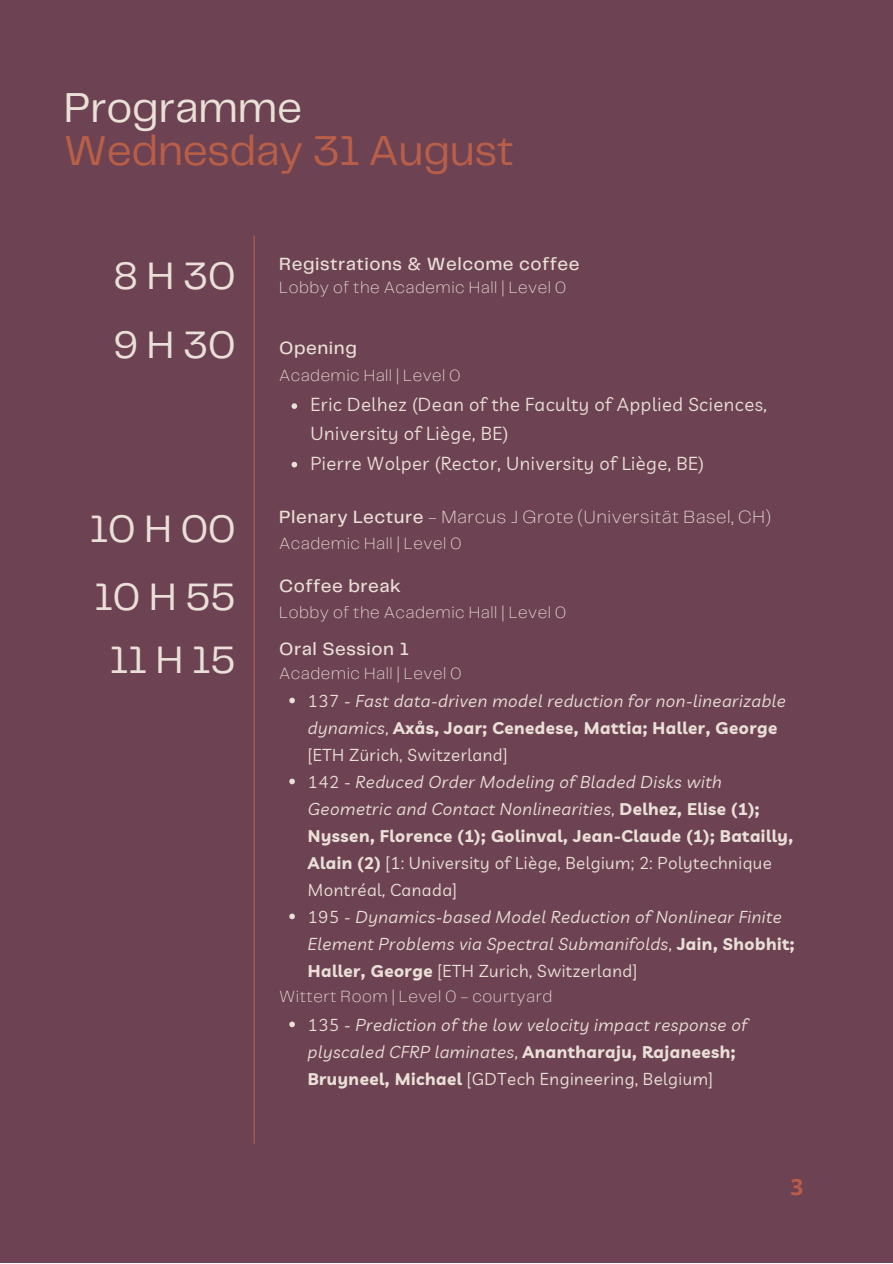
<style>
.page{position:relative;width:893px;height:1264px;background:#fff}
.page>*{position:absolute;margin:0;border:0;box-sizing:border-box;transform-origin:0 0}
.t1{font:43.5px "Telegraf";letter-spacing:-.01em;color:#b95e47}
.t2{font:43.5px "Telegraf";letter-spacing:-.01em;color:#eae0d7}
.t3{font:39.75px/68.2px "Telegraf";color:#eae0d7}
.t4{font:39.75px/69.3px "Telegraf";letter-spacing:.225em;color:#eae0d7}
.t5{font:700 22.5px "Open Sans";color:#b95e47}
.t6{font:18.3px/29.2px "Livvic";letter-spacing:.03em;color:#eae0d7}
.t7{font:500 18.3px "Telegraf";letter-spacing:.03em;color:#eae0d7}
.t8{font:200 18.3px "Telegraf";letter-spacing:.03em;color:#eae0d7}
.t9{font:italic 16.8px/27px "Livvic";letter-spacing:.03em;color:#eae0d7}
.t10{font:200 16.8px "Telegraf";letter-spacing:.03em;color:#eae0d7}
.s1{font-weight:500}
.s2{font-style:normal}
.s3{font-weight:700;font-style:normal}
</style>
<div class="page">
<div style="left:0;top:0;width:892px;height:1262px;background:#6d4353"></div>
<hr style="left:253px;top:236px;width:2px;height:907px;background:#b95e47">
<svg style="left:291px;top:403px;width:6px;height:6px"></svg>
<svg style="left:291px;top:462px;width:6px;height:5px"></svg>
<svg style="left:289px;top:697px;width:6px;height:6px"></svg>
<svg style="left:289px;top:778px;width:6px;height:6px"></svg>
<svg style="left:289px;top:913px;width:6px;height:6px"></svg>
<svg style="left:289px;top:1021px;width:6px;height:6px"></svg>
<h1 class="t2" style="left:64px;top:89px;width:240px">Programme</h1>
<h1 class="t1" style="left:64px;top:132px;width:451px">Wednesday 31 August</h1>
<h2 class="t4" style="left:113px;top:243px;width:124px">8H30<br>9H30</h2>
<h2 class="t3" style="left:89px;top:497px;width:148px">10 H 00<br>10 H 55</h2>
<h2 class="t3" style="left:109px;top:628px;width:128px">11 H 15</h2>
<p class="t7" style="left:279px;top:256px;width:302px">Registrations &amp; Welcome coffee</p>
<p class="t10" style="left:279px;top:280px;width:288px">Lobby of the Academic Hall | Level 0</p>
<p class="t7" style="left:279px;top:340px;width:79px">Opening</p>
<p class="t10" style="left:279px;top:368px;width:183px">Academic Hall | Level 0</p>
<p class="t6" style="left:310px;top:389px;width:458px">Eric Delhez (Dean of the Faculty of Applied Sciences,<br>University of Liège, BE)<br>Pierre Wolper (Rector, University of Liège, BE)</p>
<p class="t8" style="left:279px;top:509px;width:493px"><span class="s1">Plenary Lecture</span> - Marcus J Grote (Universität Basel, CH)</p>
<p class="t10" style="left:279px;top:536px;width:184px">Academic Hall | Level 0</p>
<p class="t7" style="left:279px;top:578px;width:123px">Coffee break</p>
<p class="t10" style="left:279px;top:605px;width:288px">Lobby of the Academic Hall | Level 0</p>
<p class="t7" style="left:279px;top:641px;width:131px">Oral Session 1</p>
<p class="t9" style="left:308px;top:686px;width:488px"><span class="s2">137 -</span> Fast data-driven model reduction for non-linearizable dynamics<span class="s2">,</span> <span class="s3">Axås, Joar; Cenedese, Mattia; Haller, George </span><span class="s2">[ETH Zürich, Switzerland]<br>142 -</span> Reduced Order Modeling of Bladed Disks with Geometric and Contact Nonlinearities<span class="s2">,</span> <span class="s3">Delhez, Elise (1); Nyssen, Florence (1); Golinval, Jean-Claude (1); Batailly, Alain (2)</span> <span class="s2">[1: University of Liège, Belgium; 2: Polytechnique Montréal, Canada]<br>195 -</span> Dynamics-based Model Reduction of Nonlinear Finite Element Problems via Spectral Submanifolds<span class="s2">,</span> <span class="s3">Jain, Shobhit; Haller, George</span> <span class="s2">[ETH Zurich, Switzerland]</span></p>
<p class="t9" style="left:308px;top:1010px;width:441px"><span class="s2">135 -</span> Prediction of the low velocity impact response of plyscaled CFRP laminates<span class="s2">,</span> <span class="s3">Anantharaju, Rajaneesh;<br>Bruyneel, Michael</span> <span class="s2">[GDTech Engineering, Belgium]</span></p>
<p class="t10" style="left:279px;top:665px;width:184px">Academic Hall | Level 0</p>
<p class="t10" style="left:279px;top:989px;width:275px">Wittert Room | Level 0 - courtyard</p>
<h3 class="t5" style="left:790px;top:1170px;width:14px">3</h3>
</div>
